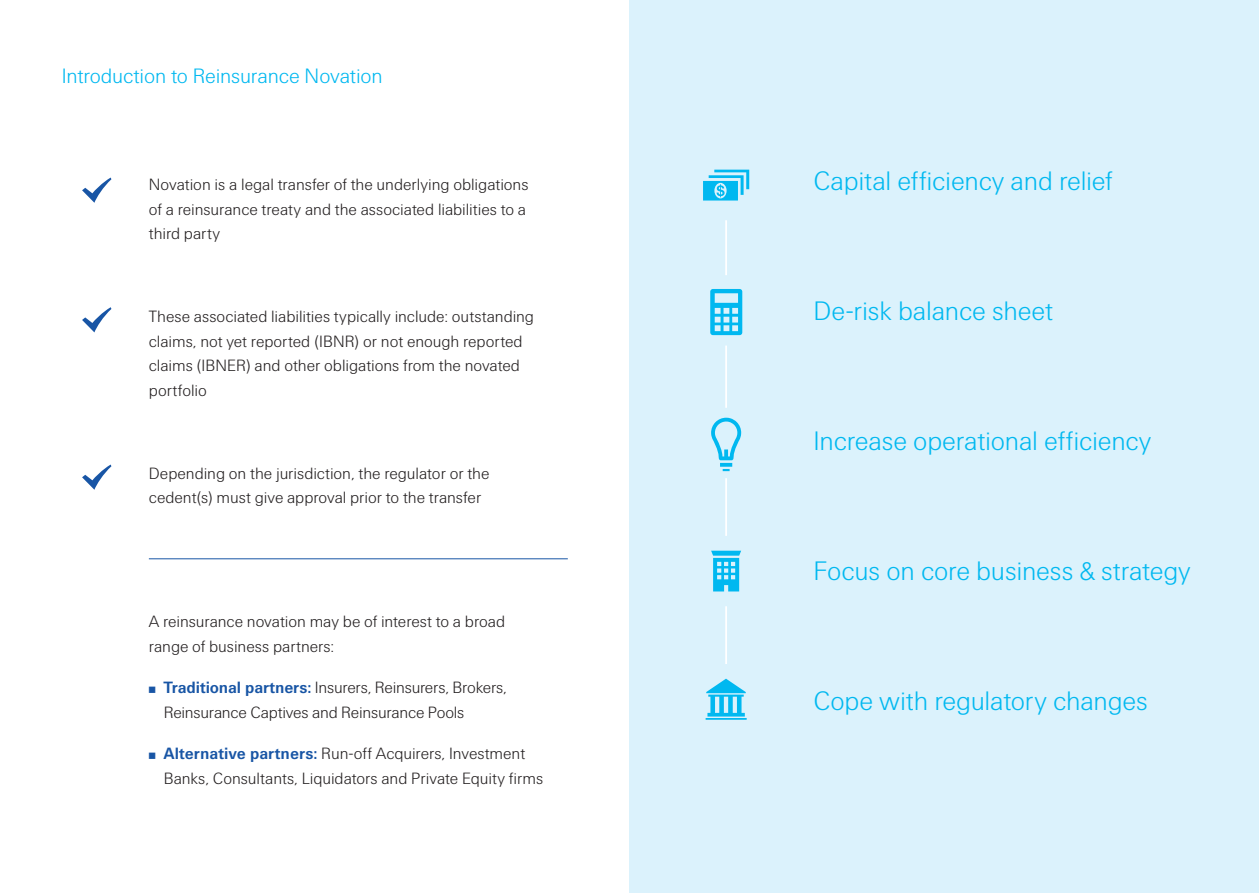
<style>
.page{position:relative;width:1259px;height:893px;background:#fff}
.page>*{position:absolute;margin:0;border:0;box-sizing:border-box;transform-origin:0 0}
.t1{font:300 27px "Swiss Re Sans OT";letter-spacing:-.01em;color:#00b8f0}
.t2{font:300 21px "Swiss Re Sans OT";letter-spacing:-.01em;color:#00b8f0}
.t3{font:300 16.5px/24.8px "Swiss Re Sans OT";letter-spacing:-.005em;color:#231f20}
.s1{color:#1855a5}
.s2{font-weight:700;color:#1855a5}
</style>
<div class="page">
<div style="left:629px;top:0;width:630px;height:893px;background:#dbf2fc"></div>
<hr style="left:725px;top:192px;width:2px;height:487px;background:#fff">
<svg style="left:82px;top:178px;width:29px;height:25px"></svg>
<svg style="left:82px;top:307px;width:29px;height:25px"></svg>
<svg style="left:82px;top:465px;width:29px;height:25px"></svg>
<hr style="left:149px;top:558px;width:419px;height:1px;background:#1855a5">
<div style="left:691px;top:150px;width:70px;height:70px;background:#dbf2fc;border-radius:50%"></div>
<div style="left:691px;top:408px;width:70px;height:70px;background:#dbf2fc;border-radius:50%"></div>
<div style="left:691px;top:275px;width:70px;height:71px;background:#dbf2fc;border-radius:50%"></div>
<div style="left:691px;top:536px;width:70px;height:70px;background:#dbf2fc;border-radius:50%"></div>
<div style="left:691px;top:664px;width:70px;height:70px;background:#dbf2fc;border-radius:50%"></div>
<svg style="left:703px;top:170px;width:46px;height:31px"></svg>
<svg style="left:710px;top:289px;width:32px;height:46px"></svg>
<svg style="left:711px;top:418px;width:30px;height:53px"></svg>
<svg style="left:705px;top:679px;width:41px;height:41px"></svg>
<svg style="left:711px;top:551px;width:30px;height:40px"></svg>
<p class="t2" style="left:62px;top:63px;width:322px">Introduction to Reinsurance Novation</p>
<p class="t3" style="left:149px;top:172px;width:381px">Novation is a legal transfer of the underlying obligations of a reinsurance treaty and the associated liabilities to a third party</p>
<p class="t3" style="left:149px;top:304px;width:387px">These associated liabilities typically include: outstanding claims, not yet reported (IBNR) or not enough reported claims (IBNER) and other obligations from the novated portfolio</p>
<p class="t3" style="left:149px;top:461px;width:342px">Depending on the jurisdiction, the regulator or the cedent(s) must give approval prior to the transfer</p>
<p class="t3" style="left:149px;top:609px;width:358px">A reinsurance novation may be of interest to a broad range of business partners:</p>
<p class="t3" style="left:164px;top:675px;width:345px;text-indent:-15px"><span class="s1">̤</span> <span class="s2">Traditional partners:</span> Insurers, Reinsurers, Brokers,<br>Reinsurance Captives and Reinsurance Pools</p>
<p class="t3" style="left:164px;top:741px;width:381px;text-indent:-15px"><span class="s1">̤</span> <span class="s2">Alternative partners:</span> Run-off Acquirers, Investment<br>Banks, Consultants, Liquidators and Private Equity firms</p>
<h1 class="t1" style="left:813px;top:165px;width:301px">Capital efficiency and relief</h1>
<h1 class="t1" style="left:813px;top:295px;width:241px">De-risk balance sheet</h1>
<h1 class="t1" style="left:813px;top:425px;width:339px">Increase operational efficiency</h1>
<h1 class="t1" style="left:813px;top:555px;width:379px">Focus on core business &amp; strategy</h1>
<h1 class="t1" style="left:813px;top:685px;width:336px">Cope with regulatory changes</h1>
</div>
